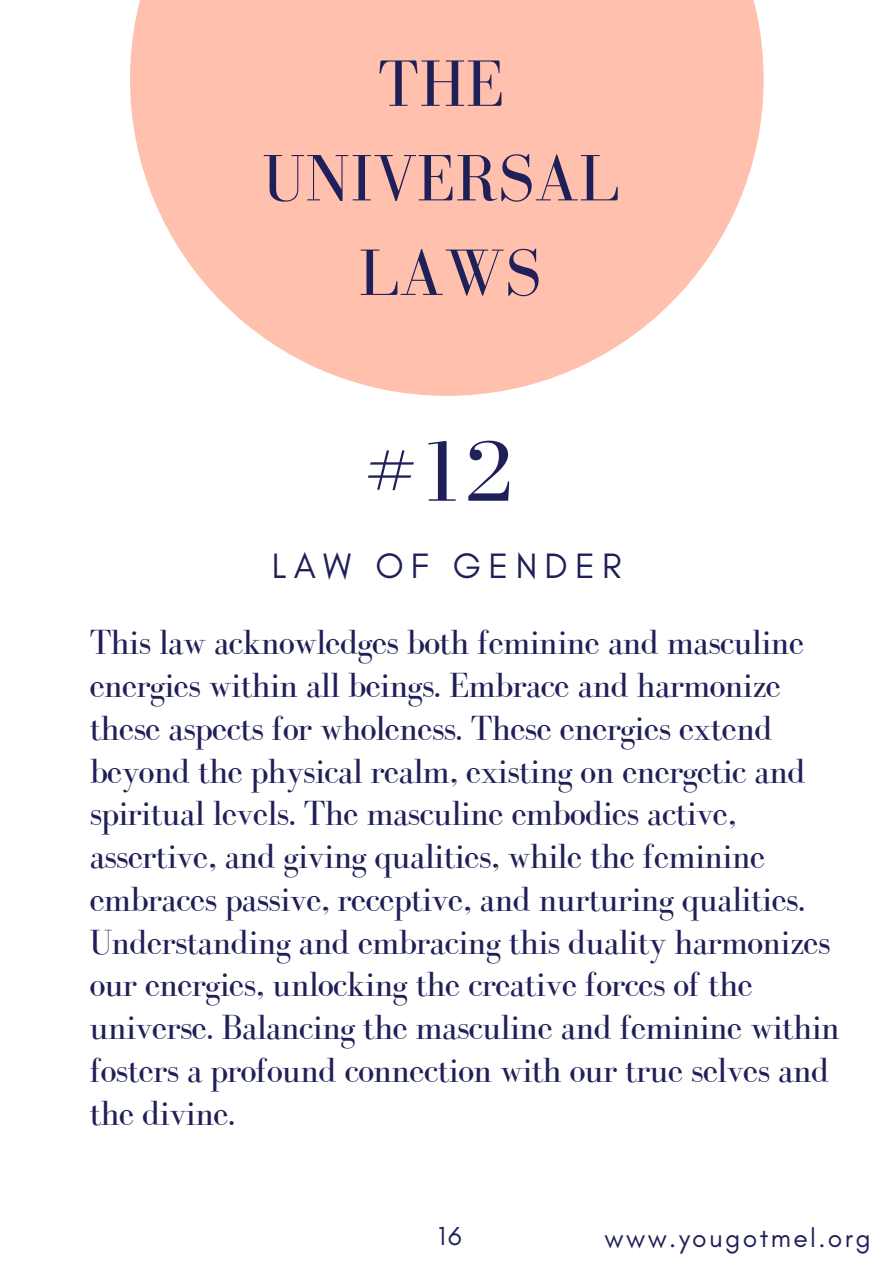
<style>
.page{position:relative;width:894px;height:1264px;background:#fff}
.page>*{position:absolute;margin:0;border:0;box-sizing:border-box;transform-origin:0 0}
.t1{font:89.85px "Bodoni FLF";color:#202059}
.t2{font:67.5px/94.5px "Bodoni FLF";color:#202059;text-align:center}
.t3{font:36px/42.8px "Bodoni FLF";letter-spacing:-.03em;color:#202059}
.t4{font:35.85px "Glacial Indifference";letter-spacing:.2em;color:#202059}
.t5{font:26.4px "Glacial Indifference";letter-spacing:.09em;color:#202059}
</style>
<div class="page">
<svg style="left:130px;top:0;width:633px;height:396px;fill:#ffc1ae"></svg>
<p class="t2" style="left:262px;top:36px;width:358px">THE<br>UNIVERSAL<br>LAWS</p>
<h2 class="t1" style="left:365px;top:422px;width:149px">#12</h2>
<p class="t4" style="left:272px;top:544px;width:351px">LAW OF GENDER</p>
<h1 class="t3" style="left:89px;top:621px;width:752px">This law acknowledges both feminine and masculine energies within all beings. Embrace and harmonize these aspects for wholeness. These energies extend beyond the physical realm, existing on energetic and spiritual levels. The masculine embodies active, assertive, and giving qualities, while the feminine embraces passive, receptive, and nurturing qualities.<br>Understanding and embracing this duality harmonizes our energies, unlocking the creative forces of the universe. Balancing the masculine and feminine within fosters a profound connection with our true selves and the divine.</h1>
<h3 class="t5" style="left:438px;top:1219px;width:25px">16</h3>
<p class="t5" style="left:604px;top:1221px;width:267px">www.yougotmel.org</p>
</div>
